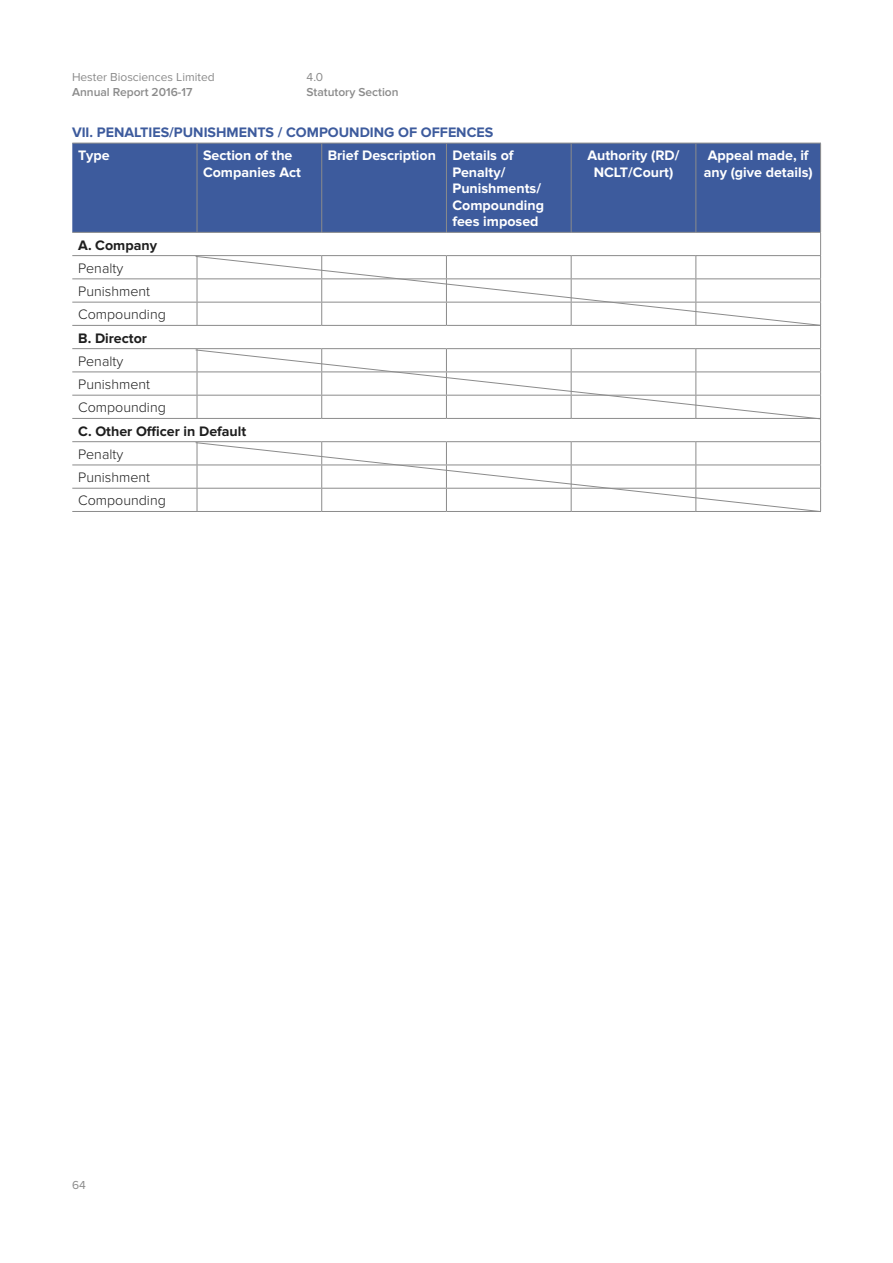
<style>
.page{position:relative;width:893px;height:1263px;background:#fff}
.page>*{position:absolute;margin:0;border:0;box-sizing:border-box;transform-origin:0 0}
.t1{font:700 14.25px/16.5px "Proxima Nova";color:#fff}
.t2{font:300 14.25px/23.2px "Proxima Nova";color:#1e1e1e}
.t3{font:700 14.25px "Proxima Nova";color:#3d5b9d}
.t4{font:700 14.25px "Proxima Nova";color:#1e1e1e}
.t5{font:600 12px "Proxima Nova";color:#8b8b8b}
.t6{font:12px "Proxima Nova";color:#8b8b8b}
</style>
<div class="page">
<div style="left:72px;top:144px;width:748px;height:88px;background:#3d5b9d"></div>
<hr style="left:72px;top:143px;width:125px;height:1px;background:#8b8b8b">
<hr style="left:197px;top:143px;width:125px;height:1px;background:#8b8b8b">
<hr style="left:197px;top:143px;width:1px;height:89px;background:#8b8b8b">
<hr style="left:322px;top:143px;width:124px;height:1px;background:#8b8b8b">
<hr style="left:321px;top:143px;width:1px;height:89px;background:#8b8b8b">
<hr style="left:446px;top:143px;width:125px;height:1px;background:#8b8b8b">
<hr style="left:446px;top:143px;width:1px;height:89px;background:#8b8b8b">
<hr style="left:571px;top:143px;width:125px;height:1px;background:#8b8b8b">
<hr style="left:571px;top:143px;width:1px;height:89px;background:#8b8b8b">
<hr style="left:696px;top:143px;width:125px;height:1px;background:#8b8b8b">
<hr style="left:695px;top:143px;width:1px;height:89px;background:#8b8b8b">
<hr style="left:820px;top:143px;width:1px;height:89px;background:#8b8b8b">
<hr style="left:72px;top:232px;width:125px;height:1px;background:#8b8b8b">
<hr style="left:197px;top:232px;width:125px;height:1px;background:#8b8b8b">
<hr style="left:322px;top:232px;width:124px;height:1px;background:#8b8b8b">
<hr style="left:446px;top:232px;width:125px;height:1px;background:#8b8b8b">
<hr style="left:571px;top:232px;width:125px;height:1px;background:#8b8b8b">
<hr style="left:696px;top:232px;width:125px;height:1px;background:#8b8b8b">
<hr style="left:72px;top:255px;width:125px;height:1px;background:#8b8b8b">
<hr style="left:72px;top:278px;width:125px;height:1px;background:#8b8b8b">
<hr style="left:72px;top:302px;width:125px;height:1px;background:#8b8b8b">
<hr style="left:72px;top:325px;width:125px;height:1px;background:#8b8b8b">
<hr style="left:72px;top:348px;width:125px;height:1px;background:#8b8b8b">
<hr style="left:72px;top:371px;width:125px;height:1px;background:#8b8b8b">
<hr style="left:72px;top:395px;width:125px;height:1px;background:#8b8b8b">
<hr style="left:72px;top:418px;width:125px;height:1px;background:#8b8b8b">
<hr style="left:72px;top:441px;width:125px;height:1px;background:#8b8b8b">
<hr style="left:72px;top:465px;width:125px;height:1px;background:#8b8b8b">
<hr style="left:72px;top:488px;width:125px;height:1px;background:#8b8b8b">
<hr style="left:72px;top:511px;width:125px;height:1px;background:#8b8b8b">
<svg style="left:195px;top:233px;width:627px;height:279px"></svg>
<p class="t6" style="left:72px;top:71px;width:144px">Hester Biosciences Limited</p>
<p class="t5" style="left:72px;top:85px;width:122px">Annual Report 2016-17</p>
<p class="t6" style="left:307px;top:71px;width:18px">4.0</p>
<p class="t5" style="left:307px;top:85px;width:94px">Statutory Section</p>
<p class="t3" style="left:72px;top:124px;width:423px">VII. PENALTIES/PUNISHMENTS / COMPOUNDING OF OFFENCES</p>
<p class="t1" style="left:78px;top:148px;width:33px">Type</p>
<p class="t1" style="left:203px;top:148px;width:100px">Section of the<br>Companies Act</p>
<p class="t1" style="left:452px;top:148px;width:93px;text-indent:-125px">Brief Description Details of<br>Penalty/<br>Punishments/<br>Compounding fees imposed</p>
<p class="t1" style="left:588px;top:148px;width:93px;text-align:center">Authority (RD/<br>NCLT/Court)</p>
<p class="t1" style="left:704px;top:148px;width:110px">Appeal made, if any (give details)</p>
<p class="t4" style="left:78px;top:237px;width:80px">A. Company</p>
<p class="t2" style="left:78px;top:257px;width:89px">Penalty<br>Punishment<br>Compounding</p>
<p class="t4" style="left:78px;top:330px;width:70px">B. Director</p>
<p class="t2" style="left:78px;top:350px;width:89px">Penalty<br>Punishment<br>Compounding</p>
<p class="t4" style="left:78px;top:423px;width:170px">C. Other Officer in Default</p>
<p class="t2" style="left:78px;top:443px;width:89px">Penalty<br>Punishment<br>Compounding</p>
<p class="t6" style="left:72px;top:1178px;width:15px">64</p>
</div>
